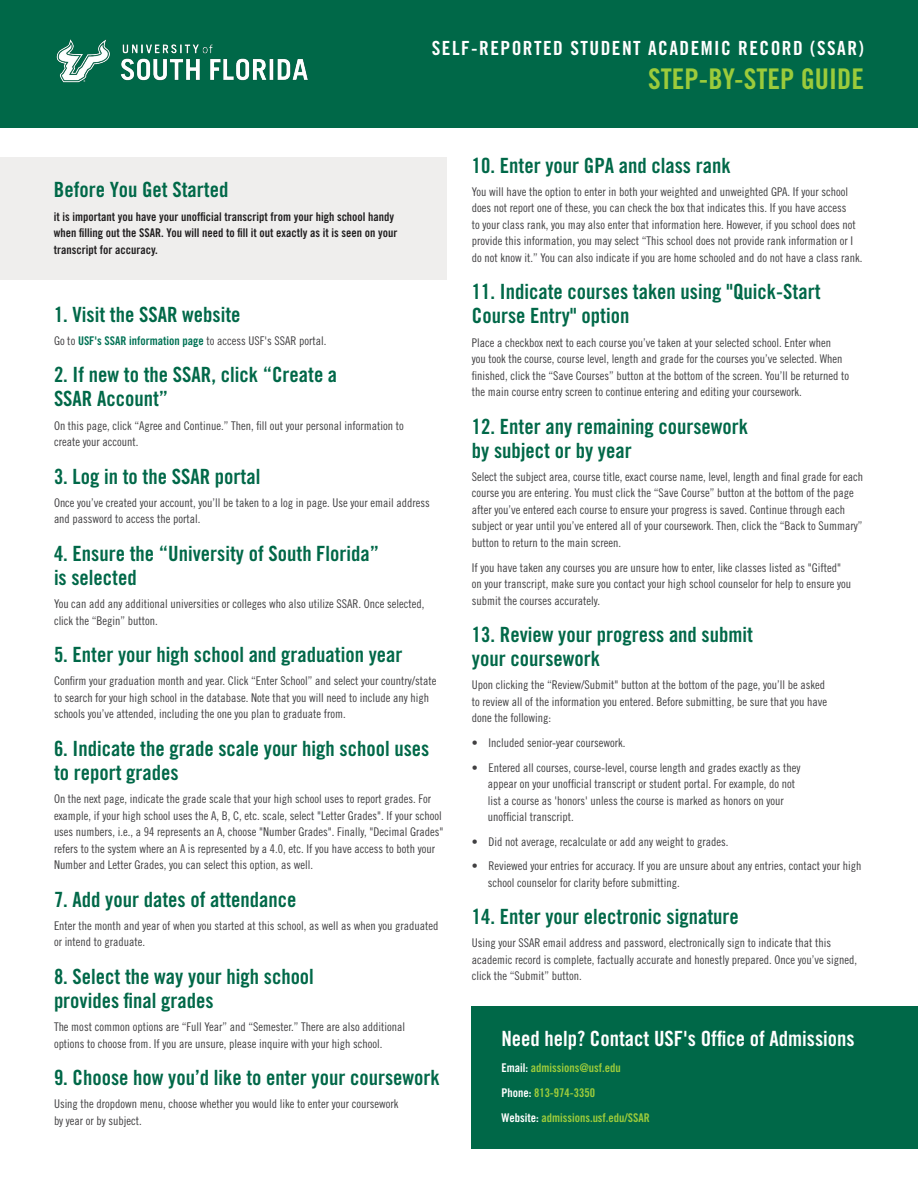
<style>
.page{position:relative;width:918px;height:1188px;background:#fff}
.page>*{position:absolute;margin:0;border:0;box-sizing:border-box;transform-origin:0 0}
.t1{font:28.5px "Trade Gothic LT Std Bd Cn 20";color:#9ccb3b}
.t2{font:21px/24px "Trade Gothic LT Std Bd Cn 20";color:#006848}
.t3{font:21px "Trade Gothic LT Std Bd Cn 20";color:#fff}
.t4{font:19.5px "Trade Gothic LT Std Bd Cn 20";letter-spacing:.075em;color:#fff}
.t5{font:12px/16.5px "Trade Gothic LT Std Cn 18";color:#414042}
.t6{font:12px/16.5px "Trade Gothic LT Std Bd Cn 20";color:#211f20}
.t7{font:12px/24.6px "Trade Gothic LT Std Bd Cn 20";color:#9ccb3b}
.s1{font-family:"Trade Gothic LT Std Bd Cn 20";color:#007255}
.s2{color:#fff}
</style>
<div class="page">
<div style="left:0;top:0;width:918px;height:127px;background:#006848"></div>
<img style="left:56px;top:39px;width:252px;height:44px">
<div style="left:472px;top:1007px;width:446px;height:142px;background:#006848"></div>
<div style="left:0;top:158px;width:446px;height:122px;background:#efeeed"></div>
<h3 class="t4" style="left:432px;top:36px;width:434px">SELF-REPORTED STUDENT ACADEMIC RECORD (SSAR)</h3>
<h1 class="t1" style="left:648px;top:62px;width:217px">STEP-BY-STEP GUIDE</h1>
<h2 class="t2" style="left:54px;top:178px;width:176px">Before You Get Started</h2>
<p class="t6" style="left:54px;top:208px;width:345px">it is important you have your unofficial transcript from your high school handy when filling out the SSAR. You will need to fill it out exactly as it is seen on your transcript for accuracy.</p>
<h2 class="t2" style="left:54px;top:302px;width:188px">1. Visit the SSAR website</h2>
<p class="t5" style="left:54px;top:332px;width:274px">Go to <span class="s1">USF's SSAR information page</span> to access USF's SSAR portal.</p>
<h2 class="t2" style="left:54px;top:363px;width:285px">2. If new to the SSAR, click “Create a<br>SSAR Account”</h2>
<p class="t5" style="left:54px;top:417px;width:351px">On this page, click “Agree and Continue.” Then, fill out your personal information to create your account.</p>
<h2 class="t2" style="left:54px;top:464px;width:208px">3. Log in to the SSAR portal</h2>
<p class="t5" style="left:54px;top:494px;width:377px">Once you’ve created your account, you’ll be taken to a log in page. Use your email address and password to access the portal.</p>
<h2 class="t2" style="left:54px;top:541px;width:327px">4. Ensure the “University of South Florida” is selected</h2>
<p class="t5" style="left:54px;top:596px;width:372px">You can add any additional universities or colleges who also utilize SSAR. Once selected, click the “Begin” button.</p>
<h2 class="t2" style="left:54px;top:643px;width:350px">5. Enter your high school and graduation year</h2>
<p class="t5" style="left:54px;top:673px;width:384px">Confirm your graduation month and year. Click “Enter School” and select your country/state to search for your high school in the database. Note that you will need to include any high schools you’ve attended, including the one you plan to graduate from.</p>
<h2 class="t2" style="left:54px;top:736px;width:377px">6. Indicate the grade scale your high school uses to report grades</h2>
<p class="t5" style="left:54px;top:791px;width:391px">On the next page, indicate the grade scale that your high school uses to report grades. For example, if your high school uses the A, B, C, etc. scale, select "Letter Grades". If your school uses numbers, i.e., a 94 represents an A, choose "Number Grades". Finally, "Decimal Grades" refers to the system where an A is represented by a 4.0, etc. If you have access to both your Number and Letter Grades, you can select this option, as well.</p>
<h2 class="t2" style="left:54px;top:887px;width:244px">7. Add your dates of attendance</h2>
<p class="t5" style="left:54px;top:917px;width:386px">Enter the month and year of when you started at this school, as well as when you graduated or intend to graduate.</p>
<h2 class="t2" style="left:54px;top:964px;width:261px">8. Select the way your high school provides final grades</h2>
<p class="t5" style="left:54px;top:1019px;width:353px">The most common options are “Full Year” and “Semester.” There are also additional options to choose from. If you are unsure, please inquire with your high school.</p>
<h2 class="t2" style="left:54px;top:1066px;width:387px">9. Choose how you’d like to enter your coursework</h2>
<p class="t5" style="left:54px;top:1096px;width:346px">Using the dropdown menu, choose whether you would like to enter your coursework by year or by subject.</p>
<h2 class="t2" style="left:472px;top:153px;width:260px">10. Enter your GPA and class rank</h2>
<p class="t5" style="left:472px;top:183px;width:392px">You will have the option to enter in both your weighted and unweighted GPA. If your school does not report one of these, you can check the box that indicates this. If you have access<br>to your class rank, you may also enter that information here. However, if you school does not provide this information, you may select “This school does not provide rank information or I do not know it.” You can also indicate if you are home schooled and do not have a class rank.</p>
<h2 class="t2" style="left:472px;top:280px;width:350px">11. Indicate courses taken using "Quick-Start<br>Course Entry" option</h2>
<p class="t5" style="left:472px;top:334px;width:379px">Place a checkbox next to each course you’ve taken at your selected school. Enter when<br>you took the course, course level, length and grade for the courses you’ve selected. When finished, click the “Save Courses” button at the bottom of the screen. You’ll be returned to the main course entry screen to continue entering and editing your coursework.</p>
<h2 class="t2" style="left:472px;top:414px;width:278px">12. Enter any remaining coursework by subject or by year</h2>
<p class="t5" style="left:472px;top:468px;width:393px">Select the subject area, course title, exact course name, level, length and final grade for each course you are entering. You must click the “Save Course” button at the bottom of the page after you’ve entered each course to ensure your progress is saved. Continue through each subject or year until you’ve entered all of your coursework. Then, click the “Back to Summary” button to return to the main screen.</p>
<p class="t5" style="left:472px;top:559px;width:381px">If you have taken any courses you are unsure how to enter, like classes listed as "Gifted" on your transcript, make sure you contact your high school counselor for help to ensure you submit the courses accurately.</p>
<h2 class="t2" style="left:472px;top:622px;width:283px">13. Review your progress and submit your coursework</h2>
<p class="t5" style="left:472px;top:677px;width:357px">Upon clicking the “Review/Submit" button at the bottom of the page, you’ll be asked to review all of the information you entered. Before submitting, be sure that you have done the following:</p>
<p class="t5" style="left:472px;top:734px;width:155px">• Included senior-year coursework.</p>
<p class="t5" style="left:488px;top:759px;width:314px;text-indent:-16px">• Entered all courses, course-level, course length and grades exactly as they appear on your unofficial transcript or student portal. For example, do not list a course as 'honors' unless the course is marked as honors on your unofficial transcript.</p>
<p class="t5" style="left:472px;top:833px;width:258px">• Did not average, recalculate or add any weight to grades.</p>
<p class="t5" style="left:488px;top:858px;width:375px;text-indent:-16px">• Reviewed your entries for accuracy. If you are unsure about any entries, contact your high school counselor for clarity before submitting.</p>
<h2 class="t2" style="left:472px;top:905px;width:268px">14. Enter your electronic signature</h2>
<p class="t5" style="left:472px;top:935px;width:387px">Using your SSAR email address and password, electronically sign to indicate that this academic record is complete, factually accurate and honestly prepared. Once you’ve signed, click the “Submit” button.</p>
<h2 class="t3" style="left:501px;top:1026px;width:355px">Need help? Contact USF's Office of Admissions</h2>
<p class="t7" style="left:501px;top:1056px;width:150px"><span class="s2">Email:</span> admissions@usf.edu<br><span class="s2">Phone:</span> 813-974-3350<br><span class="s2">Website:</span> admissions.usf.edu/SSAR</p>
</div>
